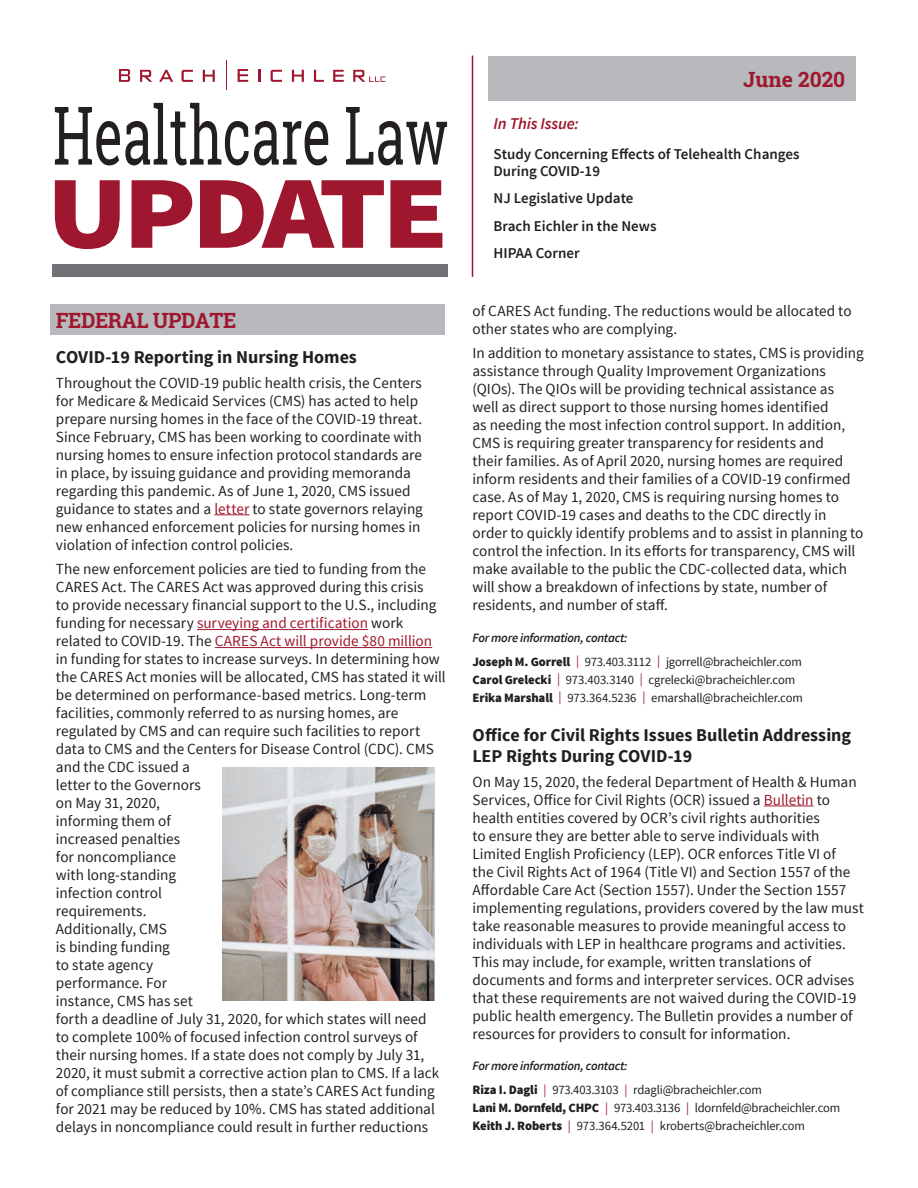
<style>
.page{position:relative;width:918px;height:1188px;background:#fff}
.page>*{position:absolute;margin:0;border:0;box-sizing:border-box;transform-origin:0 0}
.Head_Wine_17_19_Un{font:700 21px "Roboto Slab";letter-spacing:-.02em;color:#9f172e}
.Masthead_Date{font:700 21px "Roboto Slab";color:#9f172e}
.Subhead_NO_Rule_Ab{font:700 18px/21px "Source Sans Pro";color:#231f20}
.Masthead_In_This_I{font:italic 600 16.5px "Source Sans Pro";letter-spacing:-.01em;color:#9f172e}
.hyperlink{font:15.3px/18px "Source Sans Pro";color:#231f20}
.Masthead_In_This_i{font:600 15px/16.5px "Source Sans Pro";color:#231f20}
.Back_Page_Contacts{font:12.75px "Source Sans Pro";letter-spacing:-.01em;color:#231f20}
.FOR_MORE_INFORMATI{font:12.75px "Source Sans Pro";letter-spacing:-.02em;color:#231f20}
.FOR_MORE_INFORMATI-2{font:italic 600 12.75px "Source Sans Pro";letter-spacing:-.02em;color:#231f20}
.hyperlink-2{font:12.75px "Source Sans Pro";letter-spacing:-.02em;color:#231f20}
.s1{color:#9f172e}
.s2{font-weight:900}
</style>
<div class="page">
<div style="left:51px;top:304px;width:394px;height:30px;background:#b8b9bc"></div>
<hr style="left:214px;top:514px;width:35px;height:1px;background:#9f172e">
<hr style="left:197px;top:629px;width:171px;height:1px;background:#9f172e">
<hr style="left:215px;top:647px;width:217px;height:1px;background:#9f172e">
<hr style="left:764px;top:806px;width:50px;height:1px;background:#9f172e">
<div style="left:488px;top:56px;width:368px;height:45px;background:#b8b9bc"></div>
<svg style="left:55px;top:103px;width:273px;height:62px"></svg>
<svg style="left:346px;top:107px;width:101px;height:58px"></svg>
<svg style="left:55px;top:180px;width:65px;height:69px"></svg>
<svg style="left:132px;top:180px;width:60px;height:68px"></svg>
<svg style="left:200px;top:180px;width:184px;height:68px"></svg>
<svg style="left:390px;top:180px;width:52px;height:68px"></svg>
<svg style="left:119px;top:69px;width:11px;height:13px"></svg>
<svg style="left:140px;top:70px;width:12px;height:12px"></svg>
<svg style="left:159px;top:70px;width:14px;height:12px"></svg>
<svg style="left:203px;top:70px;width:12px;height:12px"></svg>
<svg style="left:258px;top:70px;width:3px;height:12px"></svg>
<svg style="left:292px;top:70px;width:12px;height:12px"></svg>
<svg style="left:314px;top:70px;width:10px;height:12px"></svg>
<svg style="left:333px;top:70px;width:11px;height:12px"></svg>
<svg style="left:181px;top:70px;width:12px;height:12px"></svg>
<svg style="left:271px;top:70px;width:11px;height:12px"></svg>
<svg style="left:238px;top:69px;width:10px;height:13px"></svg>
<svg style="left:226px;top:61px;width:1px;height:29px"></svg>
<svg style="left:353px;top:70px;width:32px;height:12px"></svg>
<div style="left:52px;top:264px;width:396px;height:12px;background:#717275"></div>
<hr style="left:472px;top:56px;width:1px;height:221px;background:#9f172e">
<img style="left:222px;top:767px;width:213px;height:234px">
<p class="Head_Wine_17_19_Un" style="left:56px;top:306px;width:182px">FEDERAL UPDATE</p>
<p class="Subhead_NO_Rule_Ab" style="left:56px;top:347px;width:303px">COVID-19 Reporting in Nursing Homes</p>
<p class="hyperlink" style="left:56px;top:374px;width:369px">Throughout the COVID-19 public health crisis, the Centers for Medicare &amp; Medicaid Services (CMS) has acted to help prepare nursing homes in the face of the COVID-19 threat.<br>Since February, CMS has been working to coordinate with nursing homes to ensure infection protocol standards are in place, by issuing guidance and providing memoranda regarding this pandemic. As of June 1, 2020, CMS issued guidance to states and a <span class="s1">letter</span> to state governors relaying new enhanced enforcement policies for nursing homes in violation of infection control policies.</p>
<p class="hyperlink" style="left:56px;top:561px;width:391px">The new enforcement policies are tied to funding from the CARES Act. The CARES Act was approved during this crisis<br>to provide necessary financial support to the U.S., including funding for necessary <span class="s1">surveying and certification</span> work related to COVID-19. The <span class="s1">CARES Act will provide $80 million </span>in funding for states to increase surveys. In determining how the CARES Act monies will be allocated, CMS has stated it will be determined on performance-based metrics. Long-term facilities, commonly referred to as nursing homes, are regulated by CMS and can require such facilities to report data to CMS and the Centers for Disease Control (CDC). CMS and the CDC issued a<br>letter to the Governors<br>on May 31, 2020,<br>informing them of<br>increased penalties<br>for noncompliance<br>with long-standing<br>infection control<br>requirements.<br>Additionally, CMS<br>is binding funding<br>to state agency<br>performance. For<br>instance, CMS has set<br>forth a deadline of July 31, 2020, for which states will need<br>to complete 100% of focused infection control surveys of their nursing homes. If a state does not comply by July 31, 2020, it must submit a corrective action plan to CMS. If a lack of compliance still persists, then a state’s CARES Act funding for 2021 may be reduced by 10%. CMS has stated additional delays in noncompliance could result in further reductions</p>
<p class="Masthead_Date" style="left:743px;top:65px;width:104px">June 2020</p>
<p class="Masthead_In_This_I" style="left:494px;top:114px;width:87px">In This Issue:</p>
<p class="Masthead_In_This_i" style="left:494px;top:147px;width:307px">Study Concerning Effects of Telehealth Changes<br>During COVID-19</p>
<p class="Masthead_In_This_i" style="left:494px;top:190px;width:142px">NJ Legislative Update</p>
<p class="Masthead_In_This_i" style="left:494px;top:218px;width:165px">Brach Eichler in the News</p>
<p class="Masthead_In_This_i" style="left:494px;top:245px;width:88px">HIPAA Corner</p>
<p class="hyperlink" style="left:472px;top:302px;width:381px">of CARES Act funding. The reductions would be allocated to other states who are complying.</p>
<p class="hyperlink" style="left:472px;top:345px;width:393px">In addition to monetary assistance to states, CMS is providing assistance through Quality Improvement Organizations (QIOs). The QIOs will be providing technical assistance as well as direct support to those nursing homes identified<br>as needing the most infection control support. In addition, CMS is requiring greater transparency for residents and<br>their families. As of April 2020, nursing homes are required inform residents and their families of a COVID-19 confirmed case. As of May 1, 2020, CMS is requiring nursing homes to report COVID-19 cases and deaths to the CDC directly in order to quickly identify problems and to assist in planning to control the infection. In its efforts for transparency, CMS will make available to the public the CDC-collected data, which will show a breakdown of infections by state, number of residents, and number of staff.</p>
<p class="FOR_MORE_INFORMATI-2" style="left:472px;top:629px;width:156px">For more information, contact:</p>
<p class="hyperlink-2" style="left:472px;top:654px;width:331px"><span class="s2">Joseph M. Gorrell</span> <span class="s1">|</span> 973.403.3112 <span class="s1">|</span> jgorrell@bracheichler.com</p>
<p class="Back_Page_Contacts" style="left:472px;top:672px;width:324px"><span class="s2">Carol Grelecki</span> <span class="s1">|</span> 973.403.3140 <span class="s1">|</span> cgrelecki@bracheichler.com</p>
<p class="Back_Page_Contacts" style="left:472px;top:690px;width:332px"><span class="s2">Erika Marshall</span> <span class="s1">|</span> 973.364.5236 <span class="s1">|</span> emarshall@bracheichler.com</p>
<p class="Subhead_NO_Rule_Ab" style="left:472px;top:725px;width:380px">Office for Civil Rights Issues Bulletin Addressing<br>LEP Rights During COVID-19</p>
<p class="hyperlink" style="left:472px;top:773px;width:393px">On May 15, 2020, the federal Department of Health &amp; Human Services, Office for Civil Rights (OCR) issued a <span class="s1">Bulletin</span> to health entities covered by OCR’s civil rights authorities<br>to ensure they are better able to serve individuals with Limited English Proficiency (LEP). OCR enforces Title VI of<br>the Civil Rights Act of 1964 (Title VI) and Section 1557 of the Affordable Care Act (Section 1557). Under the Section 1557 implementing regulations, providers covered by the law must take reasonable measures to provide meaningful access to individuals with LEP in healthcare programs and activities.<br>This may include, for example, written translations of documents and forms and interpreter services. OCR advises that these requirements are not waived during the COVID-19 public health emergency. The Bulletin provides a number of resources for providers to consult for information.</p>
<p class="FOR_MORE_INFORMATI-2" style="left:472px;top:1058px;width:156px">For more information, contact:</p>
<p class="FOR_MORE_INFORMATI" style="left:472px;top:1082px;width:291px"><span class="s2">Riza I. Dagli</span> <span class="s1">|</span> 973.403.3103 <span class="s1">|</span> rdagli@bracheichler.com</p>
<p class="FOR_MORE_INFORMATI" style="left:472px;top:1100px;width:369px"><span class="s2">Lani M. Dornfeld, CHPC</span> <span class="s1">|</span> 973.403.3136 <span class="s1">|</span> ldornfeld@bracheichler.com</p>
<p class="Back_Page_Contacts" style="left:472px;top:1118px;width:334px"><span class="s2">Keith J. Roberts</span> <span class="s1">|</span> 973.364.5201 <span class="s1">|</span> kroberts@bracheichler.com</p>
</div>
